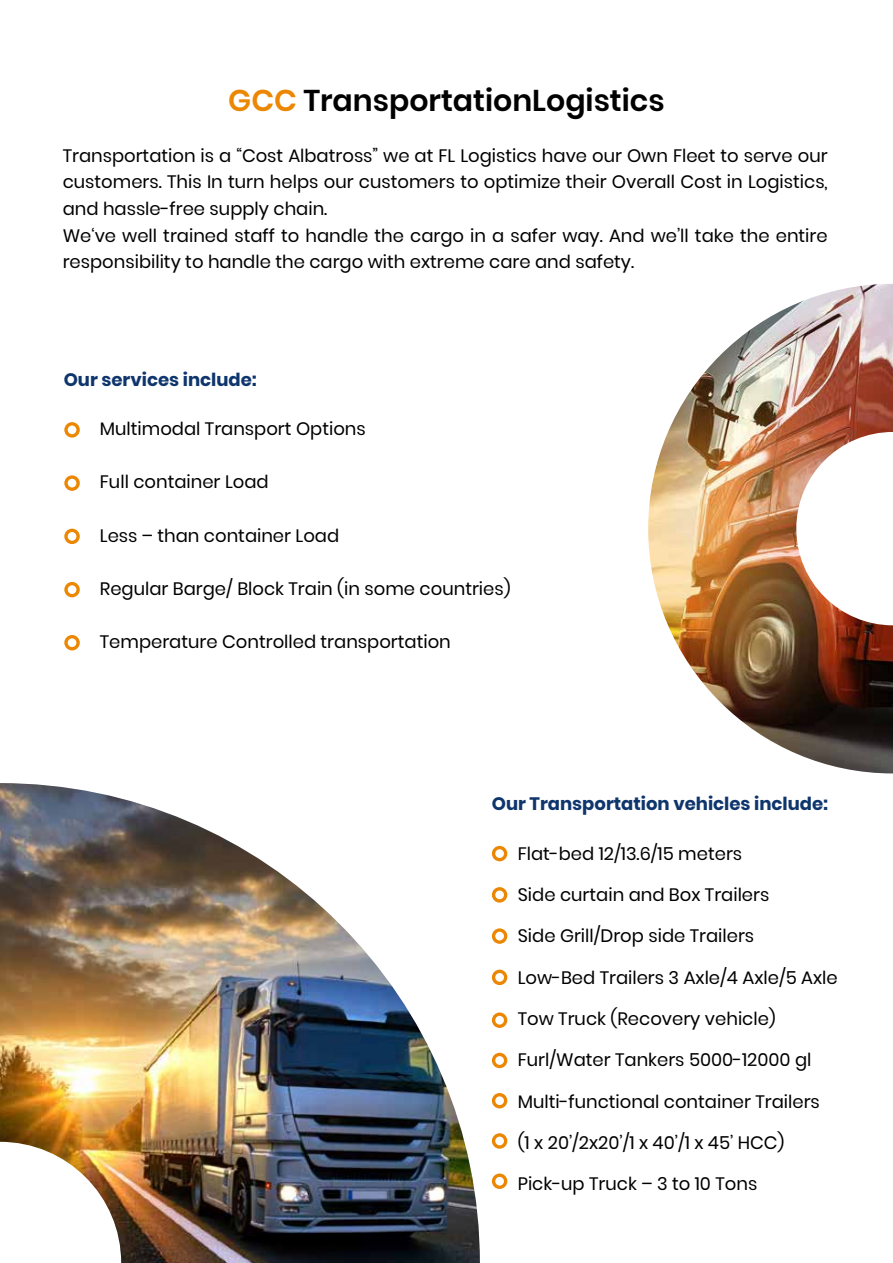
<style>
.page{position:relative;width:893px;height:1263px;background:#fff}
.page>*{position:absolute;margin:0;border:0;box-sizing:border-box;transform-origin:0 0}
.t1{font:600 30px "Poppins";color:#000}
.t2{font:18px/26.7px "Poppins";color:#000}
.t3{font:700 18px "Poppins";color:#0f356d}
.s1{color:#ec8703}
</style>
<div class="page">
<svg style="left:64px;top:422px;width:16px;height:16px"></svg>
<svg style="left:64px;top:475px;width:16px;height:16px"></svg>
<svg style="left:64px;top:529px;width:16px;height:15px"></svg>
<svg style="left:64px;top:582px;width:16px;height:15px"></svg>
<svg style="left:64px;top:635px;width:16px;height:15px"></svg>
<img style="left:0;top:783px;width:480px;height:480px">
<img style="left:0;top:1142px;width:121px;height:121px">
<svg style="left:492px;top:846px;width:15px;height:15px"></svg>
<svg style="left:492px;top:887px;width:15px;height:15px"></svg>
<svg style="left:492px;top:928px;width:15px;height:16px"></svg>
<svg style="left:492px;top:970px;width:15px;height:15px"></svg>
<svg style="left:492px;top:1053px;width:15px;height:15px"></svg>
<svg style="left:492px;top:1093px;width:15px;height:15px"></svg>
<svg style="left:492px;top:1133px;width:15px;height:16px"></svg>
<svg style="left:492px;top:1173px;width:15px;height:16px"></svg>
<svg style="left:492px;top:1012px;width:15px;height:16px"></svg>
<img style="left:648px;top:284px;width:245px;height:489px">
<h1 class="t1" style="left:228px;top:83px;width:438px"><span class="s1">GCC</span> TransportationLogistics</h1>
<p class="t2" style="left:63px;top:142px;width:767px">Transportation is a “Cost Albatross” we at FL Logistics have our Own Fleet to serve our customers. This In turn helps our customers to optimize their Overall Cost in Logistics, and hassle-free supply chain.<br>We‘ve well trained staff to handle the cargo in a safer way. And we’ll take the entire responsibility to handle the cargo with extreme care and safety.</p>
<p class="t3" style="left:64px;top:369px;width:195px">Our services include:</p>
<p class="t2" style="left:100px;top:415px;width:267px">Multimodal Transport Options</p>
<p class="t2" style="left:100px;top:469px;width:170px">Full container Load</p>
<p class="t2" style="left:100px;top:522px;width:241px">Less – than container Load</p>
<p class="t2" style="left:100px;top:575px;width:412px">Regular Barge/ Block Train (in some countries)</p>
<p class="t2" style="left:100px;top:629px;width:352px">Temperature Controlled transportation</p>
<p class="t3" style="left:492px;top:793px;width:338px">Our Transportation vehicles include:</p>
<p class="t2" style="left:518px;top:840px;width:226px">Flat-bed 12/13.6/15 meters</p>
<p class="t2" style="left:518px;top:881px;width:253px">Side curtain and Box Trailers</p>
<p class="t2" style="left:518px;top:923px;width:238px">Side Grill/Drop side Trailers</p>
<p class="t2" style="left:518px;top:964px;width:322px">Low-Bed Trailers 3 Axle/4 Axle/5 Axle</p>
<p class="t2" style="left:518px;top:1005px;width:260px">Tow Truck (Recovery vehicle)</p>
<p class="t2" style="left:518px;top:1047px;width:295px">Furl/Water Tankers 5000-12000 gl</p>
<p class="t2" style="left:518px;top:1088px;width:304px">Multi-functional container Trailers</p>
<p class="t2" style="left:518px;top:1129px;width:268px">(1 x 20’/2x20’/1 x 40’/1 x 45’ HCC)</p>
<p class="t2" style="left:518px;top:1170px;width:241px">Pick-up Truck – 3 to 10 Tons</p>
</div>
